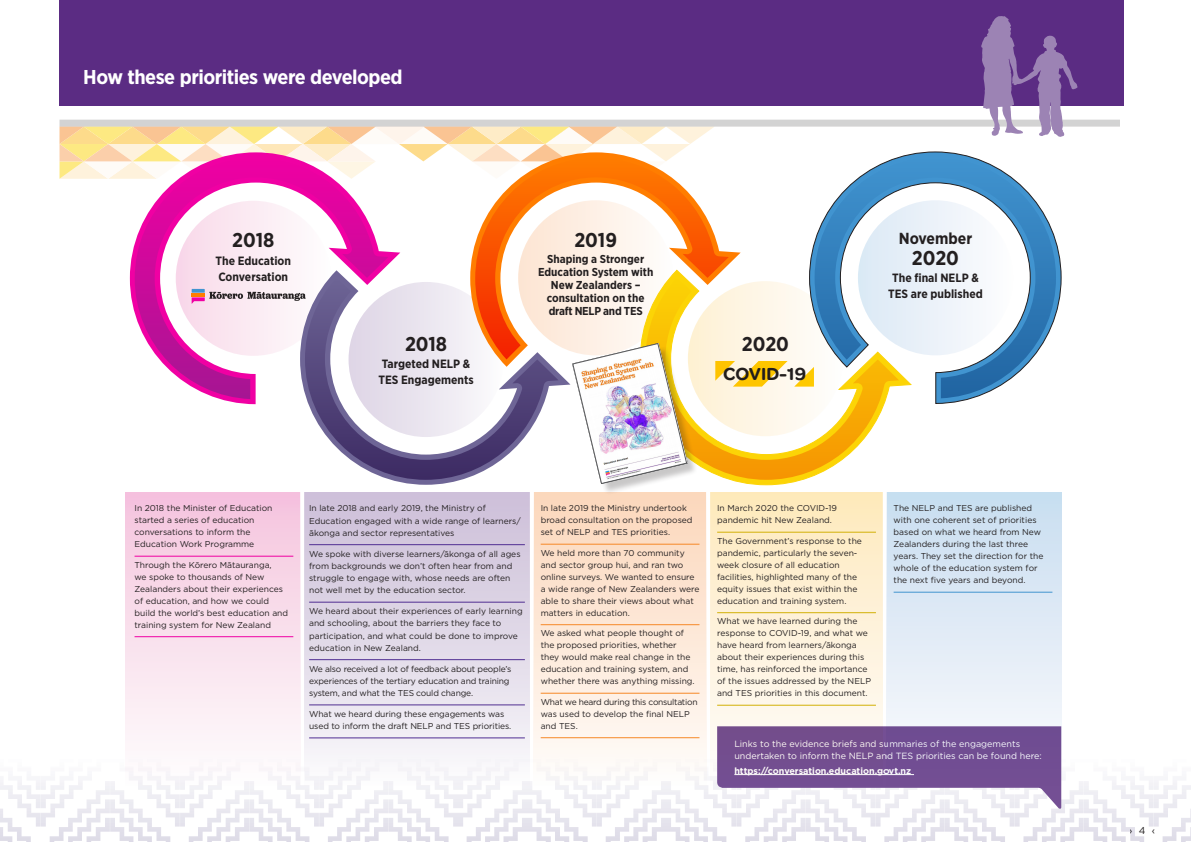
<style>
.page{position:relative;width:1191px;height:842px;background:#fff}
.page>*{position:absolute;margin:0;border:0;box-sizing:border-box;transform-origin:0 0}
.BODY_-_Agency_Focus{font:700 20px "Gotham Narrow";letter-spacing:-.025em;color:#fff}
.NEST_Body_Bullet{font:700 20px "Gotham Narrow";color:#231f20}
.t1{font:600 18.8px "Omnes";color:#231f20}
.NEST_Body_Bullet-2{font:700 16px "Gotham Narrow";color:#231f20}
.NEST_Body_Bullet-3{font:700 12px/16px "Gotham Narrow";color:#231f20}
.NEST_Body_Bullet-4{font:700 11.5px/13px "Gotham Narrow";color:#231f20;text-align:center}
.t2{font:10px "Gotham";color:#231f20}
.NEST_Body_Bullet-5{font:9px/12px "Gotham";color:#fff}
.NEST_Body_Bullet-6{font:700 9px "Gotham";color:#fff}
.NEST_Body_Bullet-7{font:8.5px/12px "Gotham";color:#231f20}
.NEST_Body_Bullet-8{font:8.5px/12.2px "Gotham";letter-spacing:-.02em;color:#231f20}
.NEST_Body_Bullet-9{font:8.5px/12px "Gotham";letter-spacing:-.03em;color:#231f20}
</style>
<div class="page">
<div style="left:59px;top:0;width:1064px;height:105px;background:#5b2c83"></div>
<svg style="left:59px;top:127px;width:655px;height:52px"></svg>
<svg style="left:130px;top:152px;width:270px;height:252px"></svg>
<svg style="left:300px;top:270px;width:270px;height:215px"></svg>
<svg style="left:470px;top:152px;width:270px;height:215px"></svg>
<svg style="left:729px;top:269px;width:73px;height:217px"></svg>
<svg style="left:809px;top:152px;width:252px;height:252px"></svg>
<div style="left:59px;top:120px;width:1061px;height:7px;background:#d3d3d3"></div>
<svg style="left:974px;top:16px;width:109px;height:121px"></svg>
<svg style="left:717px;top:726px;width:344px;height:83px"></svg>
<hr style="left:734px;top:774px;width:180px;height:1px;background:#fff">
<svg style="left:135px;top:157px;width:253px;height:242px"></svg>
<svg style="left:305px;top:278px;width:253px;height:202px"></svg>
<svg style="left:475px;top:157px;width:254px;height:202px"></svg>
<svg style="left:645px;top:278px;width:254px;height:202px"></svg>
<svg style="left:814px;top:157px;width:242px;height:241px"></svg>
<div style="left:574px;top:345px;width:124px;height:150px;background:#231f20;opacity:.25"></div>
<img style="left:572px;top:343px;width:115px;height:141px">
<svg style="left:715px;top:361px;width:72px;height:26px;background:#fedd71"></svg>
<svg style="left:794px;top:367px;width:20px;height:20px"></svg>
<svg style="left:192px;top:289px;width:113px;height:15px"></svg>
<svg style="left:887px;top:493px;width:174px;height:292px;background:#c7c9e1"></svg>
<div style="left:126px;top:493px;width:174px;height:292px;background:linear-gradient(to bottom,#f5c2dd,#fdfdfc)"></div>
<div style="left:304px;top:493px;width:226px;height:292px;background:linear-gradient(to bottom,#cbbdd7,#f7f6f9)"></div>
<div style="left:534px;top:493px;width:172px;height:292px;background:linear-gradient(to bottom,#fcd6b9,#fefcfa)"></div>
<svg style="left:710px;top:493px;width:172px;height:292px;background:#e3d1c8"></svg>
<svg style="left:300px;top:493px;width:1px;height:277px"></svg>
<svg style="left:530px;top:533px;width:4px;height:250px"></svg>
<svg style="left:706px;top:533px;width:1px;height:247px"></svg>
<svg style="left:882px;top:493px;width:1px;height:231px"></svg>
<hr style="left:135px;top:556px;width:158px;height:1px;background:#f000a3">
<hr style="left:135px;top:636px;width:158px;height:1px;background:#f000a3">
<hr style="left:309px;top:544px;width:216px;height:1px;background:#502e92">
<hr style="left:309px;top:602px;width:216px;height:1px;background:#502e92">
<hr style="left:309px;top:659px;width:216px;height:1px;background:#502e92">
<hr style="left:309px;top:705px;width:216px;height:1px;background:#502e92">
<hr style="left:309px;top:738px;width:216px;height:1px;background:#502e92">
<hr style="left:540px;top:544px;width:159px;height:1px;background:#f68927">
<hr style="left:540px;top:624px;width:159px;height:1px;background:#f68927">
<hr style="left:540px;top:693px;width:159px;height:1px;background:#f68927">
<hr style="left:540px;top:737px;width:159px;height:1px;background:#f68927">
<hr style="left:717px;top:532px;width:159px;height:1px;background:#d2b006">
<hr style="left:717px;top:612px;width:159px;height:1px;background:#d2b006">
<hr style="left:717px;top:705px;width:159px;height:1px;background:#d2b006">
<hr style="left:893px;top:592px;width:159px;height:1px;background:#4194d0">
<p class="BODY_-_Agency_Focus" style="left:83px;top:64px;width:321px">How these priorities were developed</p>
<p class="NEST_Body_Bullet" style="left:232px;top:227px;width:44px">2018</p>
<p class="NEST_Body_Bullet-3" style="left:215px;top:252px;width:77px">The Education<br>Conversation</p>
<p class="NEST_Body_Bullet" style="left:405px;top:331px;width:44px">2018</p>
<p class="NEST_Body_Bullet-3" style="left:378px;top:356px;width:97px">Targeted NELP &amp;<br>TES Engagements</p>
<p class="NEST_Body_Bullet" style="left:574px;top:227px;width:44px">2019</p>
<p class="NEST_Body_Bullet-4" style="left:538px;top:252px;width:117px">Shaping a Stronger<br>Education System with<br>New Zealanders – consultation on the draft NELP and TES</p>
<p class="NEST_Body_Bullet" style="left:742px;top:331px;width:49px">2020</p>
<h2 class="t1" style="left:723px;top:363px;width:84px">COVID-19</h2>
<p class="NEST_Body_Bullet-2" style="left:898px;top:228px;width:75px">November</p>
<p class="NEST_Body_Bullet" style="left:912px;top:245px;width:49px">2020</p>
<p class="NEST_Body_Bullet-3" style="left:888px;top:271px;width:96px;line-height:15px;text-align:center">The final NELP &amp;<br>TES are published</p>
<p class="NEST_Body_Bullet-7" style="left:135px;top:502px;width:139px">In 2018 the Minister of Education started a series of education conversations to inform the<br>Education Work Programme</p>
<p class="NEST_Body_Bullet-7" style="left:135px;top:559px;width:155px">Through the Kōrero Mātauranga,<br>we spoke to thousands of New<br>Zealanders about their experiences of education, and how we could build the world’s best education and training system for New Zealand</p>
<p class="NEST_Body_Bullet-7" style="left:309px;top:502px;width:213px">In late 2018 and early 2019, the Ministry of<br>Education engaged with a wide range of learners/ ākonga and sector representatives</p>
<p class="NEST_Body_Bullet-7" style="left:309px;top:547px;width:213px">We spoke with diverse learners/ākonga of all ages from backgrounds we don’t often hear from and struggle to engage with, whose needs are often not well met by the education sector.</p>
<p class="NEST_Body_Bullet-7" style="left:309px;top:605px;width:215px">We heard about their experiences of early learning and schooling, about the barriers they face to participation, and what could be done to improve education in New Zealand.</p>
<p class="NEST_Body_Bullet-8" style="left:309px;top:662px;width:204px">We also received a lot of feedback about people’s experiences of the tertiary education and training system, and what the TES could change.</p>
<p class="NEST_Body_Bullet-7" style="left:309px;top:708px;width:204px">What we heard during these engagements was used to inform the draft NELP and TES priorities.</p>
<p class="NEST_Body_Bullet-7" style="left:540px;top:502px;width:153px">In late 2019 the Ministry undertook broad consultation on the proposed set of NELP and TES priorities.</p>
<p class="NEST_Body_Bullet-7" style="left:540px;top:547px;width:160px">We held more than 70 community and sector group hui, and ran two online surveys. We wanted to ensure a wide range of New Zealanders were able to share their views about what matters in education.</p>
<p class="NEST_Body_Bullet-7" style="left:540px;top:627px;width:155px">We asked what people thought of the proposed priorities, whether they would make real change in the education and training system, and whether there was anything missing.</p>
<p class="NEST_Body_Bullet-9" style="left:540px;top:696px;width:158px">What we heard during this consultation was used to develop the final NELP and TES.</p>
<p class="NEST_Body_Bullet-7" style="left:717px;top:502px;width:121px">In March 2020 the COVID-19 pandemic hit New Zealand.</p>
<p class="NEST_Body_Bullet-7" style="left:717px;top:535px;width:146px">The Government’s response to the pandemic, particularly the seven&shy;week closure of all education facilities, highlighted many of the equity issues that exist within the education and training system.</p>
<p class="NEST_Body_Bullet-7" style="left:717px;top:615px;width:155px">What we have learned during the response to COVID-19, and what we have heard from learners/ākonga about their experiences during this time, has reinforced the importance of the issues addressed by the NELP and TES priorities in this document.</p>
<p class="NEST_Body_Bullet-7" style="left:893px;top:502px;width:151px">The NELP and TES are published with one coherent set of priorities based on what we heard from New<br>Zealanders during the last three years. They set the direction for the whole of the education system for the next five years and beyond.</p>
<p class="NEST_Body_Bullet-5" style="left:734px;top:737px;width:309px">Links to the evidence briefs and summaries of the engagements undertaken to inform the NELP and TES priorities can be found here:</p>
<p class="NEST_Body_Bullet-6" style="left:734px;top:764px;width:178px">https://conversation.education.govt.nz</p>
<p class="t2" style="left:1129px;top:824px;width:27px">› 4 ‹</p>
</div>
